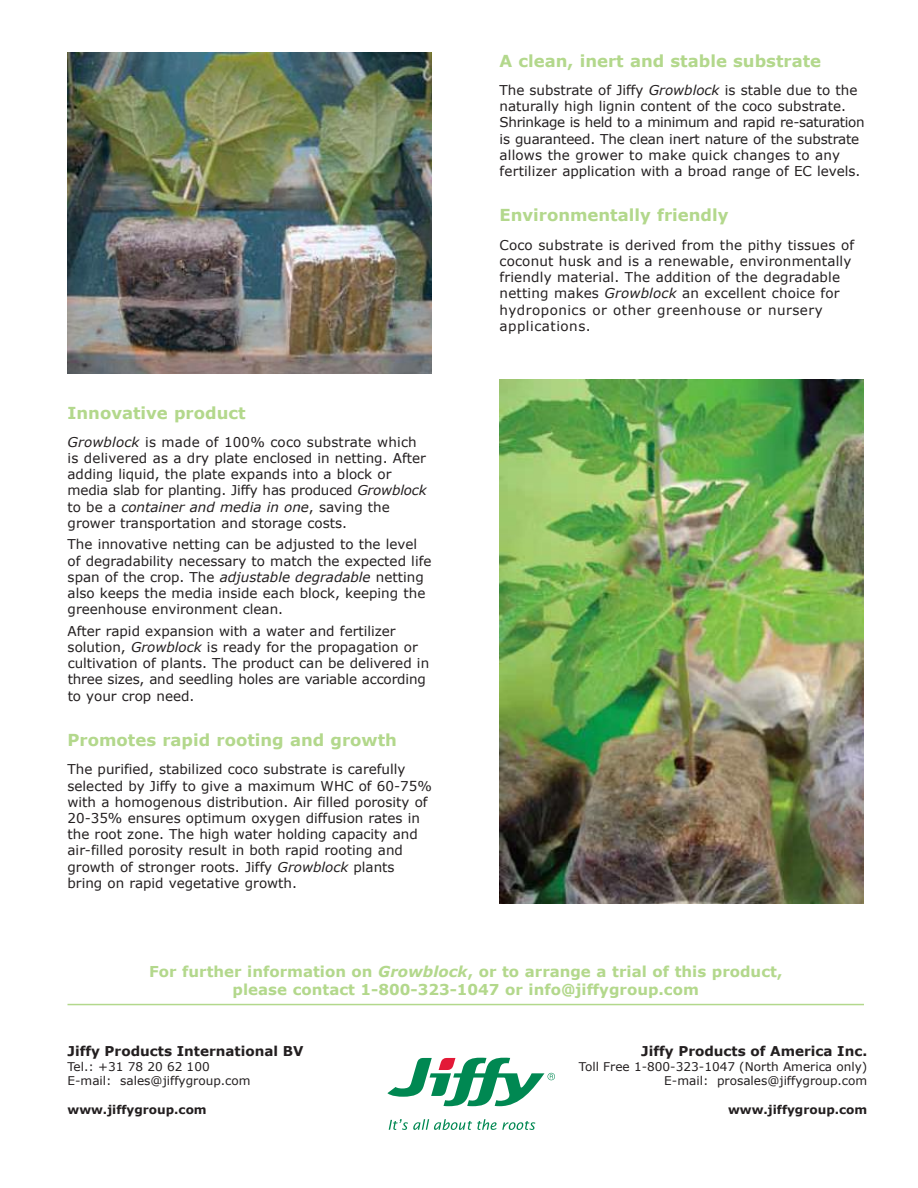
<style>
.page{position:relative;width:918px;height:1188px;background:#fff}
.page>*{position:absolute;margin:0;border:0;box-sizing:border-box;transform-origin:0 0}
.t1{font:700 16.5px "Verdana";color:#b3d88c}
.t2{font:700 15px/18px "Verdana";color:#b3d88c;text-align:center}
.t3{font:13.5px/16.2px "Verdana";color:#231f20}
.t4{font:700 13.5px "Verdana";color:#231f20}
.t5{font:12px/14.4px "Verdana";color:#231f20;text-align:right}
.t6{font:700 12px "Verdana";color:#231f20}
.s1{font-style:italic}
</style>
<div class="page">
<hr style="left:68px;top:1004px;width:796px;height:1px;background:#b3d88c">
<img style="left:68px;top:53px;width:364px;height:320px">
<img style="left:500px;top:380px;width:364px;height:524px">
<svg style="left:389px;top:1119px;width:146px;height:11px"></svg>
<svg style="left:387px;top:1057px;width:168px;height:49px"></svg>
<p class="t1" style="left:68px;top:401px;width:180px">Innovative product</p>
<p class="t3" style="left:68px;top:434px;width:361px"><span class="s1">Growblock</span> is made of 100% coco substrate which is delivered as a dry plate enclosed in netting. After adding liquid, the plate expands into a block or media slab for planting. Jiffy has produced <span class="s1">Growblock </span>to be a <span class="s1">container and media in one</span>, saving the grower transportation and storage costs.</p>
<p class="t3" style="left:68px;top:536px;width:365px">The innovative netting can be adjusted to the level of degradability necessary to match the expected life span of the crop. The <span class="s1">adjustable degradable</span> netting also keeps the media inside each block, keeping the greenhouse environment clean.</p>
<p class="t3" style="left:68px;top:623px;width:363px">After rapid expansion with a water and fertilizer solution, <span class="s1">Growblock</span> is ready for the propagation or cultivation of plants. The product can be delivered in three sizes, and seedling holes are variable according to your crop need.</p>
<p class="t1" style="left:68px;top:728px;width:331px">Promotes rapid rooting and growth</p>
<p class="t3" style="left:67px;top:761px;width:366px">The purified, stabilized coco substrate is carefully selected by Jiffy to give a maximum WHC of 60-75% with a homogenous distribution. Air filled porosity of 20-35% ensures optimum oxygen diffusion rates in the root zone. The high water holding capacity and air-filled porosity result in both rapid rooting and growth of stronger roots. Jiffy <span class="s1">Growblock</span> plants bring on rapid vegetative growth.</p>
<p class="t1" style="left:500px;top:49px;width:323px">A clean, inert and stable substrate</p>
<p class="t3" style="left:500px;top:82px;width:367px">The substrate of Jiffy <span class="s1">Growblock</span> is stable due to the naturally high lignin content of the coco substrate.<br>Shrinkage is held to a minimum and rapid re-saturation is guaranteed. The clean inert nature of the substrate allows the grower to make quick changes to any fertilizer application with a broad range of EC levels.</p>
<p class="t1" style="left:500px;top:204px;width:231px">Environmentally friendly</p>
<p class="t3" style="left:500px;top:237px;width:356px">Coco substrate is derived from the pithy tissues of coconut husk and is a renewable, environmentally friendly material. The addition of the degradable netting makes <span class="s1">Growblock</span> an excellent choice for hydroponics or other greenhouse or nursery applications.</p>
<p class="t2" style="left:149px;top:962px;width:635px">For further information on <span class="s1">Growblock</span>, or to arrange a trial of this product, please contact 1-800-323-1047 or info@jiffygroup.com</p>
<p class="t4" style="left:68px;top:1042px;width:238px">Jiffy Products International BV</p>
<p class="t5" style="left:68px;top:1059px;width:185px;text-align:left">Tel.: +31 78 20 62 100<br>E-mail: sales@jiffygroup.com</p>
<p class="t6" style="left:68px;top:1101px;width:141px">www.jiffygroup.com</p>
<p class="t4" style="left:641px;top:1042px;width:228px">Jiffy Products of America Inc.</p>
<p class="t5" style="left:579px;top:1059px;width:290px">Toll Free 1-800-323-1047 (North America only)<br>E-mail: prosales@jiffygroup.com</p>
<p class="t6" style="left:728px;top:1101px;width:141px">www.jiffygroup.com</p>
</div>
